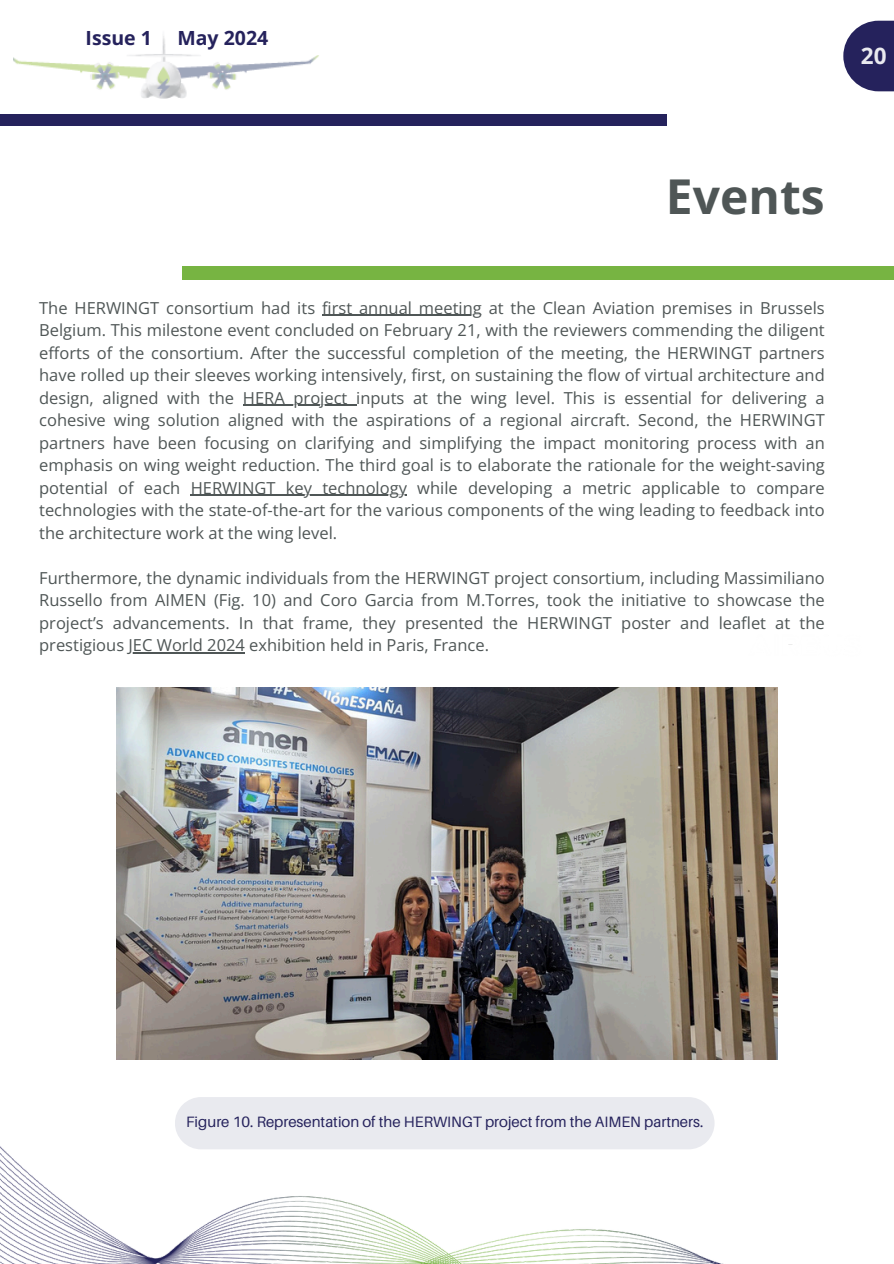
<style>
.page{position:relative;width:894px;height:1264px;background:#fff}
.page>*{position:absolute;margin:0;border:0;box-sizing:border-box;transform-origin:0 0}
.t1{font:700 48px "Open Sans";color:#4f5656}
.t2{font:700 22.5px "Open Sans";color:#e9eaef}
.t3{font:700 19.5px "Open Sans";color:#25225c}
.t4{font:16.5px/22.5px "Open Sans";color:#4f5656;text-align:justify}
.t5{font:15px "Aileron";color:#25225c}
</style>
<div class="page">
<img style="left:14px;top:36px;width:305px;height:63px">
<div style="left:0;top:114px;width:666px;height:12px;background:#25225c"></div>
<div style="left:182px;top:266px;width:711px;height:14px;background:#77b442"></div>
<svg style="left:843px;top:21px;width:50px;height:70px"></svg>
<hr style="left:322px;top:315px;width:159px;height:1px;background:#4f5656">
<hr style="left:243px;top:405px;width:113px;height:1px;background:#4f5656">
<hr style="left:191px;top:495px;width:216px;height:1px;background:#4f5656">
<hr style="left:128px;top:652px;width:117px;height:1px;background:#4f5656">
<img style="left:116px;top:688px;width:660px;height:371px">
<img style="left:0;top:1146px;width:719px;height:117px">
<div style="left:175px;top:1097px;width:539px;height:52px;background:#e9eaef"></div>
<h2 class="t3" style="left:86px;top:24px;width:68px">Issue 1</h2>
<h2 class="t3" style="left:177px;top:24px;width:92px">May 2024</h2>
<p class="t2" style="left:860px;top:40px;width:27px">20</p>
<p class="t1" style="left:665px;top:163px;width:160px">Events</p>
<p class="t4" style="left:39px;top:296px;width:786px">The HERWINGT consortium had its first annual meeting at the Clean Aviation premises in Brussels</p>
<h1 class="t4" style="left:39px;top:318px;width:786px">Belgium. This milestone event concluded on February 21, with the reviewers commending the diligent efforts of the consortium. After the successful completion of the meeting, the HERWINGT partners have rolled up their sleeves working intensively, first, on sustaining the flow of virtual architecture and design, aligned with the</h1>
<p class="t4" style="left:39px;top:386px;width:786px;text-indent:204px">HERA project inputs at the wing level. This is essential for delivering a cohesive wing solution aligned with the aspirations of a regional aircraft. Second, the HERWINGT partners have been focusing on clarifying and simplifying the impact monitoring process with an emphasis on wing weight reduction. The third goal is to elaborate the rationale for the weight-saving potential of each</p>
<p class="t4" style="left:39px;top:476px;width:786px;text-indent:151px">HERWINGT key technology while developing a metric applicable to compare technologies with the state-of-the-art for the various components of the wing leading to feedback into the architecture work at the wing level.</p>
<p class="t4" style="left:39px;top:566px;width:786px">Furthermore, the dynamic individuals from the HERWINGT project consortium, including Massimiliano Russello from AIMEN (Fig. 10) and Coro Garcia from M.Torres, took the initiative to showcase the project’s advancements. In that frame, they presented the HERWINGT poster and leaflet at the prestigious JEC World 2024 exhibition held in Paris, France.</p>
<p class="t5" style="left:186px;top:1112px;width:518px">Figure 10. Representation of the HERWINGT project from the AIMEN partners.</p>
</div>
